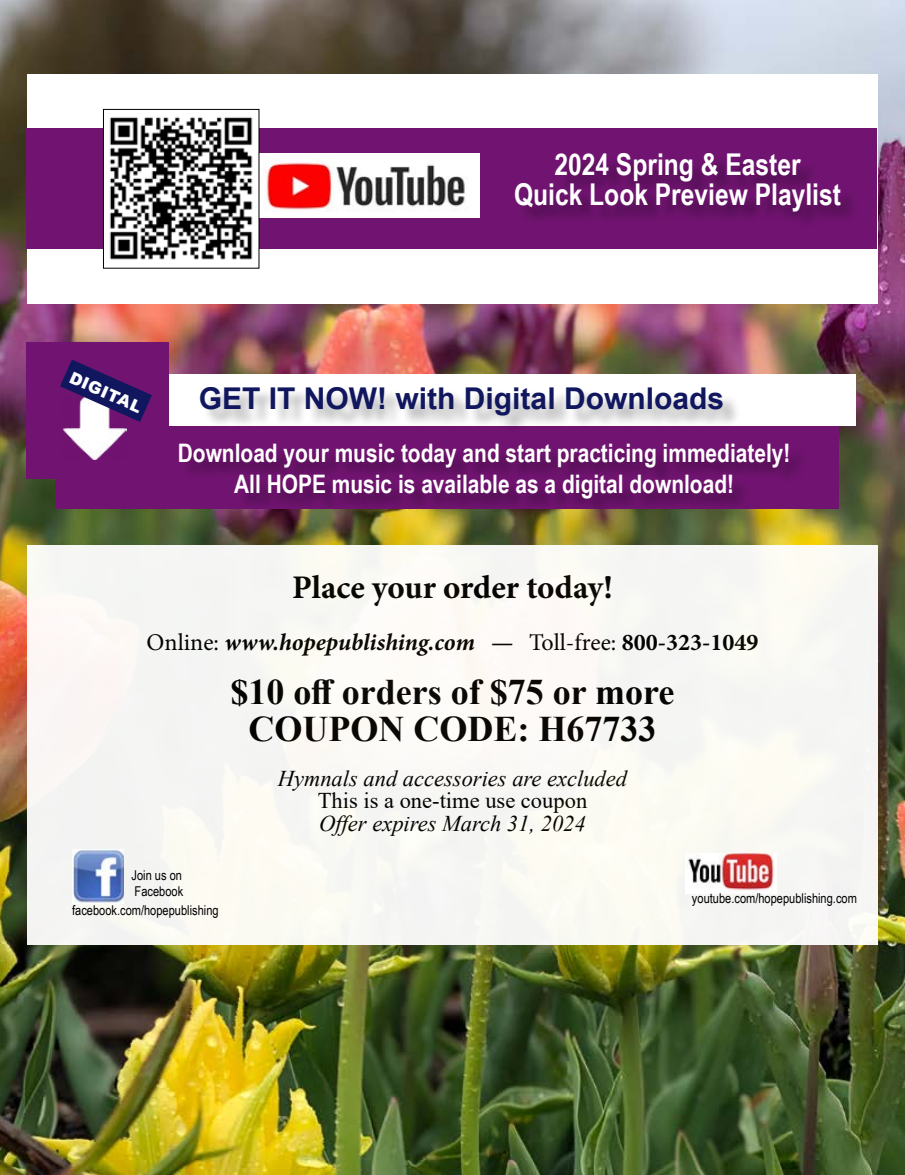
<style>
.page{position:relative;width:905px;height:1175px;background:#fff}
.page>*{position:absolute;margin:0;border:0;box-sizing:border-box;transform-origin:0 0}
.t1{font:700 36px/36px "Times New Roman";color:#000;text-align:center}
.t2{font:700 33px "Minion Pro";letter-spacing:-.005em;color:#000}
.t3{font:700 30px/30px "Arial Narrow";color:#fff;text-align:center}
.t4{font:700 30px "Arial";color:#11175e}
.t5{font:700 25.5px/31.5px "Arial Narrow";color:#fff;text-align:center}
.t6{font:italic 700 24px "Minion Pro";letter-spacing:-.005em;color:#000}
.t7{font:italic 22.5px "Times New Roman";color:#000}
.t8{font:22.5px "Times New Roman";color:#000}
.t9{font:900 16.5px "Arial";color:#fff}
.t10{font:13.5px/16.2px "Arial Narrow";color:#000}
.s1{font-weight:400;font-style:normal}
.s2{font-style:normal}
</style>
<div class="page">
<img style="left:0;top:0;width:904px;height:1174px">
<div style="left:27px;top:545px;width:851px;height:399px;background:#f8f7f4"></div>
<div style="left:27px;top:74px;width:851px;height:229px;background:#fff"></div>
<img style="left:72px;top:849px;width:52px;height:54px">
<img style="left:685px;top:854px;width:91px;height:39px">
<div style="left:56px;top:380px;width:783px;height:128px;background:#711471"></div>
<div style="left:181px;top:445px;width:626px;height:72px;background:#000;opacity:.3"></div>
<div style="left:56px;top:374px;width:799px;height:52px;background:#fff"></div>
<div style="left:202px;top:389px;width:539px;height:44px;background:#000;opacity:.3"></div>
<div style="left:26px;top:342px;width:143px;height:137px;background:#711471"></div>
<img style="left:63px;top:422px;width:64px;height:37px">
<svg style="left:60px;top:359px;width:92px;height:63px"></svg>
<div style="left:26px;top:128px;width:851px;height:121px;background:#711471"></div>
<div style="left:517px;top:156px;width:342px;height:73px;background:#000;opacity:.3"></div>
<div style="left:259px;top:153px;width:220px;height:65px;background:#fff"></div>
<img style="left:263px;top:158px;width:203px;height:54px">
<img style="left:105px;top:117px;width:152px;height:143px">
<div style="left:103px;top:109px;width:156px;height:159px;border:1px solid #000"></div>
<p class="t3" style="left:514px;top:148px;width:328px">2024 Spring &amp; Easter<br>Quick Look Preview Playlist</p>
<p class="t9" style="left:75px;top:365px;width:79px;rotate:24deg">DIGITAL</p>
<p class="t4" style="left:199px;top:377px;width:527px">GET IT NOW! with Digital Downloads</p>
<p class="t5" style="left:178px;top:435px;width:614px">Download your music today and start practicing immediately!<br>All HOPE music is available as a digital download!</p>
<p class="t2" style="left:292px;top:564px;width:322px">Place your order today!</p>
<p class="t6" style="left:147px;top:625px;width:613px"><span class="s1">Online:</span> www.hopepublishing.com — <span class="s1">Toll-free:</span> <span class="s2">800-323-1049</span></p>
<h1 class="t1" style="left:230px;top:673px;width:445px">$10 off orders of $75 or more<br>COUPON CODE: H67733</h1>
<p class="t7" style="left:278px;top:762px;width:351px">Hymnals and accessories are excluded</p>
<p class="t8" style="left:318px;top:784px;width:271px">This is a one-time use coupon</p>
<p class="t7" style="left:319px;top:807px;width:268px">Offer expires March 31, 2024</p>
<p class="t10" style="left:131px;top:866px;width:53px">Join us on<br>Facebook</p>
<p class="t10" style="left:72px;top:901px;width:148px">facebook.com/hopepublishing</p>
<p class="t10" style="left:692px;top:889px;width:166px">youtube.com/hopepublishing.com</p>
</div>
